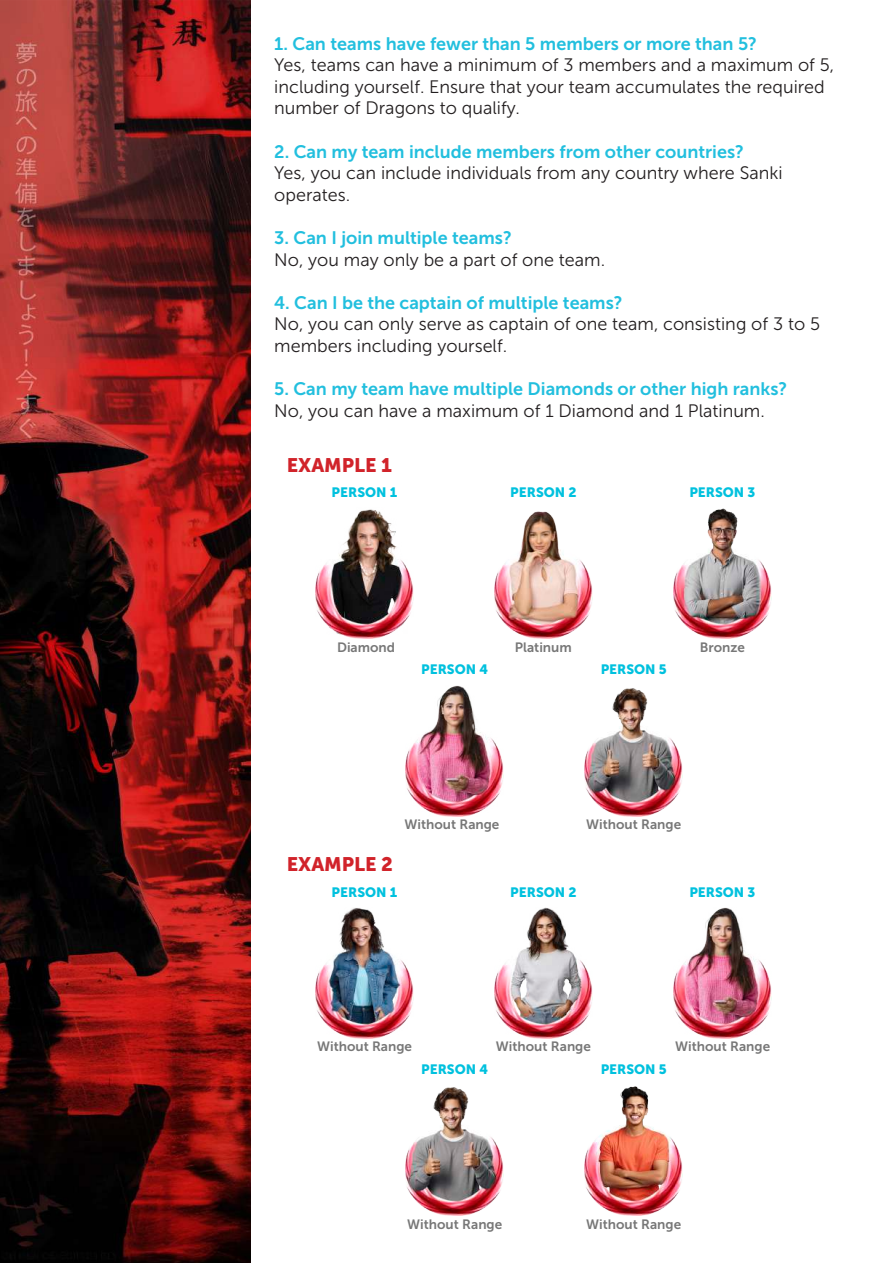
<style>
.page{position:relative;width:893px;height:1263px;background:#fff}
.page>*{position:absolute;margin:0;border:0;box-sizing:border-box;transform-origin:0 0}
.t1{font:19.5px "Museo Sans 900";color:#d1232a}
.t2{font:18px/21.6px "Museo Sans 300";color:#231f20}
.t3{font:18px "Museo Sans 700";color:#22bfde}
.t4{font:13.5px "Museo Sans 700";color:#777}
.t5{font:13.5px "Museo Sans 900";color:#00c1de}
</style>
<div class="page">
<img style="left:0;top:0;width:251px;height:1263px">
<img style="left:315px;top:509px;width:98px;height:130px">
<img style="left:315px;top:908px;width:98px;height:130px">
<img style="left:494px;top:511px;width:98px;height:128px">
<img style="left:494px;top:908px;width:98px;height:130px">
<img style="left:673px;top:508px;width:98px;height:131px">
<img style="left:673px;top:908px;width:98px;height:130px">
<img style="left:406px;top:685px;width:98px;height:131px">
<img style="left:406px;top:1087px;width:98px;height:129px">
<img style="left:585px;top:688px;width:98px;height:128px">
<img style="left:585px;top:1086px;width:98px;height:130px">
<p class="t3" style="left:274px;top:33px;width:484px">1. Can teams have fewer than 5 members or more than 5?</p>
<p class="t2" style="left:274px;top:54px;width:561px">Yes, teams can have a minimum of 3 members and a maximum of 5, including yourself. Ensure that your team accumulates the required number of Dragons to qualify.</p>
<p class="t3" style="left:274px;top:141px;width:471px">2. Can my team include members from other countries?</p>
<p class="t2" style="left:274px;top:162px;width:510px">Yes, you can include individuals from any country where Sanki operates.</p>
<p class="t3" style="left:274px;top:228px;width:239px">3. Can I join multiple teams?</p>
<p class="t2" style="left:274px;top:249px;width:332px">No, you may only be a part of one team.</p>
<p class="t3" style="left:274px;top:293px;width:350px">4. Can I be the captain of multiple teams?</p>
<p class="t2" style="left:274px;top:314px;width:547px">No, you can only serve as captain of one team, consisting of 3 to 5 members including yourself.</p>
<p class="t3" style="left:274px;top:379px;width:515px">5. Can my team have multiple Diamonds or other high ranks?</p>
<p class="t2" style="left:274px;top:400px;width:492px">No, you can have a maximum of 1 Diamond and 1 Platinum.</p>
<p class="t1" style="left:287px;top:454px;width:107px">EXAMPLE 1</p>
<p class="t5" style="left:332px;top:484px;width:67px">PERSON 1</p>
<p class="t5" style="left:510px;top:484px;width:68px">PERSON 2</p>
<p class="t5" style="left:689px;top:484px;width:68px">PERSON 3</p>
<p class="t4" style="left:337px;top:639px;width:60px">Diamond</p>
<p class="t5" style="left:421px;top:662px;width:68px">PERSON 4</p>
<p class="t4" style="left:515px;top:639px;width:58px">Platinum</p>
<p class="t5" style="left:601px;top:662px;width:68px">PERSON 5</p>
<p class="t4" style="left:700px;top:639px;width:47px">Bronze</p>
<p class="t1" style="left:287px;top:853px;width:108px">EXAMPLE 2</p>
<p class="t4" style="left:404px;top:816px;width:97px">Without Range</p>
<p class="t5" style="left:332px;top:884px;width:67px">PERSON 1</p>
<p class="t4" style="left:586px;top:816px;width:97px">Without Range</p>
<p class="t5" style="left:510px;top:884px;width:68px">PERSON 2</p>
<p class="t5" style="left:689px;top:884px;width:68px">PERSON 3</p>
<p class="t4" style="left:317px;top:1039px;width:97px">Without Range</p>
<p class="t5" style="left:421px;top:1061px;width:68px">PERSON 4</p>
<p class="t4" style="left:496px;top:1039px;width:97px">Without Range</p>
<p class="t5" style="left:601px;top:1061px;width:68px">PERSON 5</p>
<p class="t4" style="left:675px;top:1039px;width:97px">Without Range</p>
<p class="t4" style="left:407px;top:1216px;width:97px">Without Range</p>
<p class="t4" style="left:586px;top:1216px;width:97px">Without Range</p>
</div>
